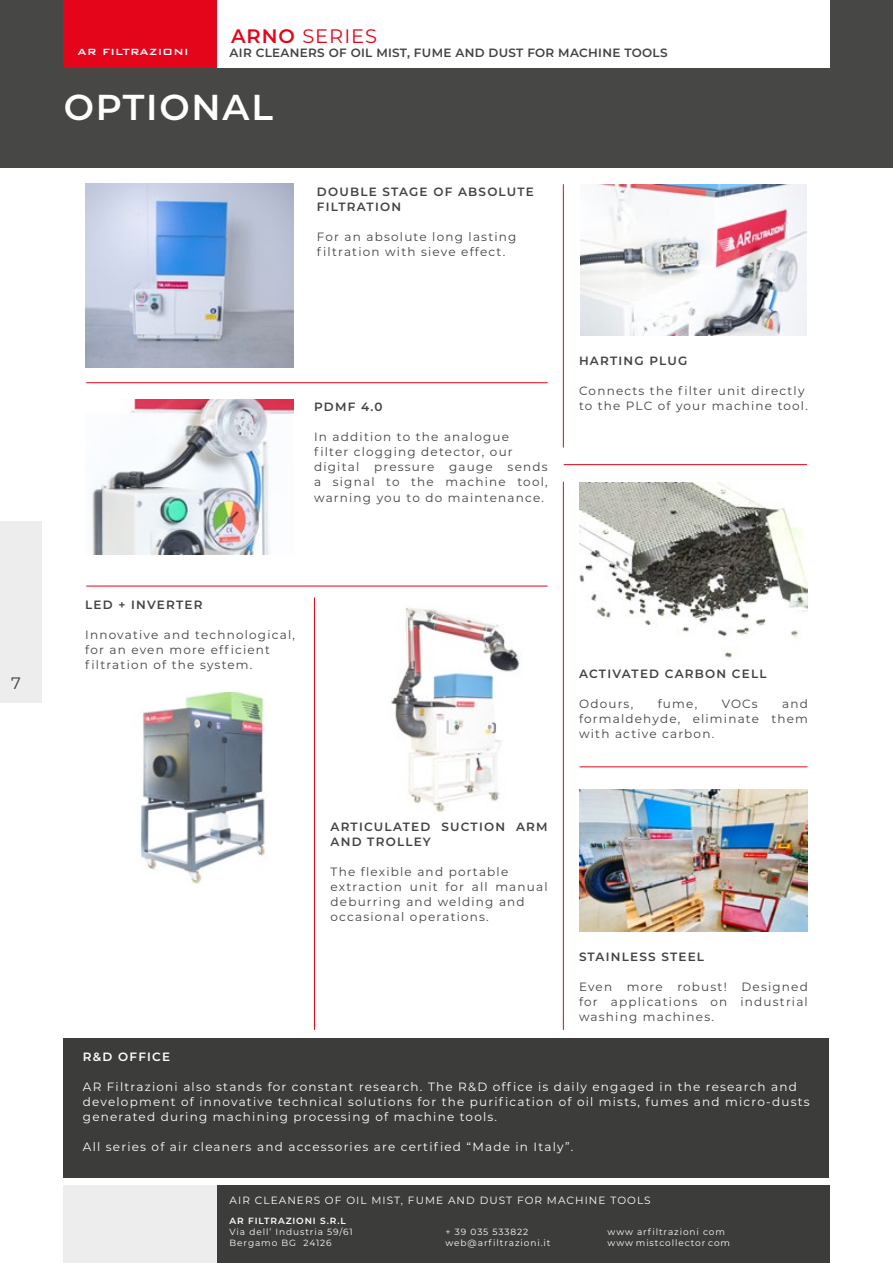
<style>
.page{position:relative;width:893px;height:1263px;background:#fff}
.page>*{position:absolute;margin:0;border:0;box-sizing:border-box;transform-origin:0 0}
.t1{font:600 36px "Montserrat";letter-spacing:.05em;color:#fff}
.t2{font:19.5px "Montserrat";letter-spacing:.05em;color:#e4051a}
.t3{font:16.5px "Montserrat";color:#3c3c3b}
.t4{font:12px/15px "Montserrat";letter-spacing:.1em;color:#424241}
.t5{font:12px/15px "Montserrat";letter-spacing:.1em;color:#fff}
.t6{font:600 12px/15px "Montserrat";letter-spacing:.1em;color:#424241}
.t7{font:600 12px "Montserrat";letter-spacing:.025em;color:#424240}
.t8{font:500 12px "Bank Gothic BT";letter-spacing:.025em;color:#fff}
.t9{font:600 12px "Montserrat";letter-spacing:.1em;color:#fff}
.t10{font:10.5px "Montserrat";letter-spacing:.1em;color:#fff}
.t11{font:9px "Montserrat";letter-spacing:.1em;color:#fff}
.t12{font:600 9px "Montserrat";letter-spacing:.1em;color:#fff}
.s1{font-weight:600}
</style>
<div class="page">
<div style="left:0;top:0;width:893px;height:168px;background:#474746"></div>
<div style="left:64px;top:0;width:153px;height:68px;background:#e4051b"></div>
<div style="left:217px;top:0;width:612px;height:68px;background:#fff"></div>
<div style="left:0;top:521px;width:41px;height:181px;background:#ededed"></div>
<div style="left:64px;top:1185px;width:153px;height:78px;background:#ededed"></div>
<div style="left:217px;top:1185px;width:612px;height:78px;background:#3c3c3b"></div>
<svg style="left:580px;top:335px;width:227px;height:1px"></svg>
<img style="left:580px;top:184px;width:227px;height:151px">
<img style="left:579px;top:482px;width:229px;height:176px">
<img style="left:391px;top:607px;width:129px;height:205px">
<img style="left:92px;top:400px;width:201px;height:154px">
<img style="left:140px;top:692px;width:125px;height:193px">
<hr style="left:86px;top:382px;width:462px;height:1px;background:#e4051a">
<hr style="left:86px;top:586px;width:462px;height:1px;background:#e4051a">
<hr style="left:580px;top:766px;width:227px;height:1px;background:#e4051a">
<hr style="left:564px;top:464px;width:243px;height:1px;background:#e4051a">
<hr style="left:563px;top:482px;width:1px;height:548px;background:#e4051a">
<hr style="left:563px;top:184px;width:1px;height:264px;background:#e4051a">
<hr style="left:314px;top:597px;width:1px;height:433px;background:#e4051a">
<img style="left:85px;top:183px;width:208px;height:184px">
<div style="left:64px;top:1038px;width:765px;height:140px;background:#3c3c3b"></div>
<img style="left:579px;top:789px;width:229px;height:142px">
<h3 class="t3" style="left:11px;top:675px;width:11px">7</h3>
<h2 class="t2" style="left:231px;top:26px;width:148px"><span class="s1">ARNO</span> SERIES</h2>
<p class="t8" style="left:78px;top:46px;width:113px">AR FILTRAZIONI</p>
<p class="t7" style="left:230px;top:49px;width:439px">AIR CLEANERS OF OIL MIST, FUME AND DUST FOR MACHINE TOOLS</p>
<h1 class="t1" style="left:64px;top:90px;width:211px">OPTIONAL</h1>
<p class="t6" style="left:317px;top:184px;width:218px">DOUBLE STAGE OF ABSOLUTE<br>FILTRATION</p>
<p class="t4" style="left:317px;top:229px;width:201px">For an absolute long lasting filtration with sieve effect.</p>
<p class="t6" style="left:314px;top:400px;width:70px">PDMF 4.0</p>
<p class="t4" style="left:314px;top:430px;width:235px">In addition to the analogue<br>filter clogging detector, our digital pressure gauge sends a signal to the machine tool, warning you to do maintenance.</p>
<p class="t6" style="left:579px;top:354px;width:110px">HARTING PLUG</p>
<p class="t4" style="left:579px;top:384px;width:230px">Connects the filter unit directly to the PLC of your machine tool.</p>
<p class="t6" style="left:85px;top:598px;width:119px">LED + INVERTER</p>
<p class="t4" style="left:85px;top:628px;width:211px">Innovative and technological, for an even more efficient filtration of the system.</p>
<p class="t6" style="left:579px;top:667px;width:189px">ACTIVATED CARBON CELL</p>
<p class="t4" style="left:579px;top:697px;width:56px">Odours,</p>
<p class="t4" style="left:658px;top:697px;width:41px">fume,</p>
<p class="t4" style="left:722px;top:697px;width:38px">VOCs</p>
<p class="t4" style="left:579px;top:697px;width:230px;text-align:justify;text-indent:203px">and formaldehyde, eliminate them with active carbon.</p>
<p class="t6" style="left:331px;top:820px;width:219px">ARTICULATED SUCTION ARM<br>AND TROLLEY</p>
<p class="t4" style="left:331px;top:865px;width:219px">The flexible and portable extraction unit for all manual deburring and welding and occasional operations.</p>
<p class="t6" style="left:579px;top:950px;width:127px">STAINLESS STEEL</p>
<p class="t4" style="left:579px;top:980px;width:230px;text-align:justify">Even more robust! Designed for applications on industrial washing machines.</p>
<p class="t9" style="left:83px;top:1050px;width:89px">R&amp;D OFFICE</p>
<p class="t5" style="left:83px;top:1079px;width:728px">AR Filtrazioni also stands for constant research. The R&amp;D office is daily engaged in the research and development of innovative technical solutions for the purification of oil mists, fumes and micro-dusts generated during machining processing of machine tools.</p>
<p class="t5" style="left:83px;top:1139px;width:492px">All series of air cleaners and accessories are certified “Made in Italy”.</p>
<p class="t10" style="left:230px;top:1195px;width:423px">AIR CLEANERS OF OIL MIST, FUME AND DUST FOR MACHINE TOOLS</p>
<p class="t12" style="left:230px;top:1215px;width:118px">AR FILTRAZIONI S.R.L</p>
<p class="t11" style="left:230px;top:1227px;width:125px">Via dell’ Industria 59/61</p>
<p class="t11" style="left:446px;top:1227px;width:84px">+ 39 035 533822</p>
<p class="t11" style="left:608px;top:1227px;width:119px">www arfiltrazioni com</p>
<p class="t11" style="left:230px;top:1238px;width:104px">Bergamo BG 24126</p>
<p class="t11" style="left:446px;top:1238px;width:106px">web@arfiltrazioni.it</p>
<p class="t11" style="left:608px;top:1238px;width:124px">www mistcollector com</p>
</div>
